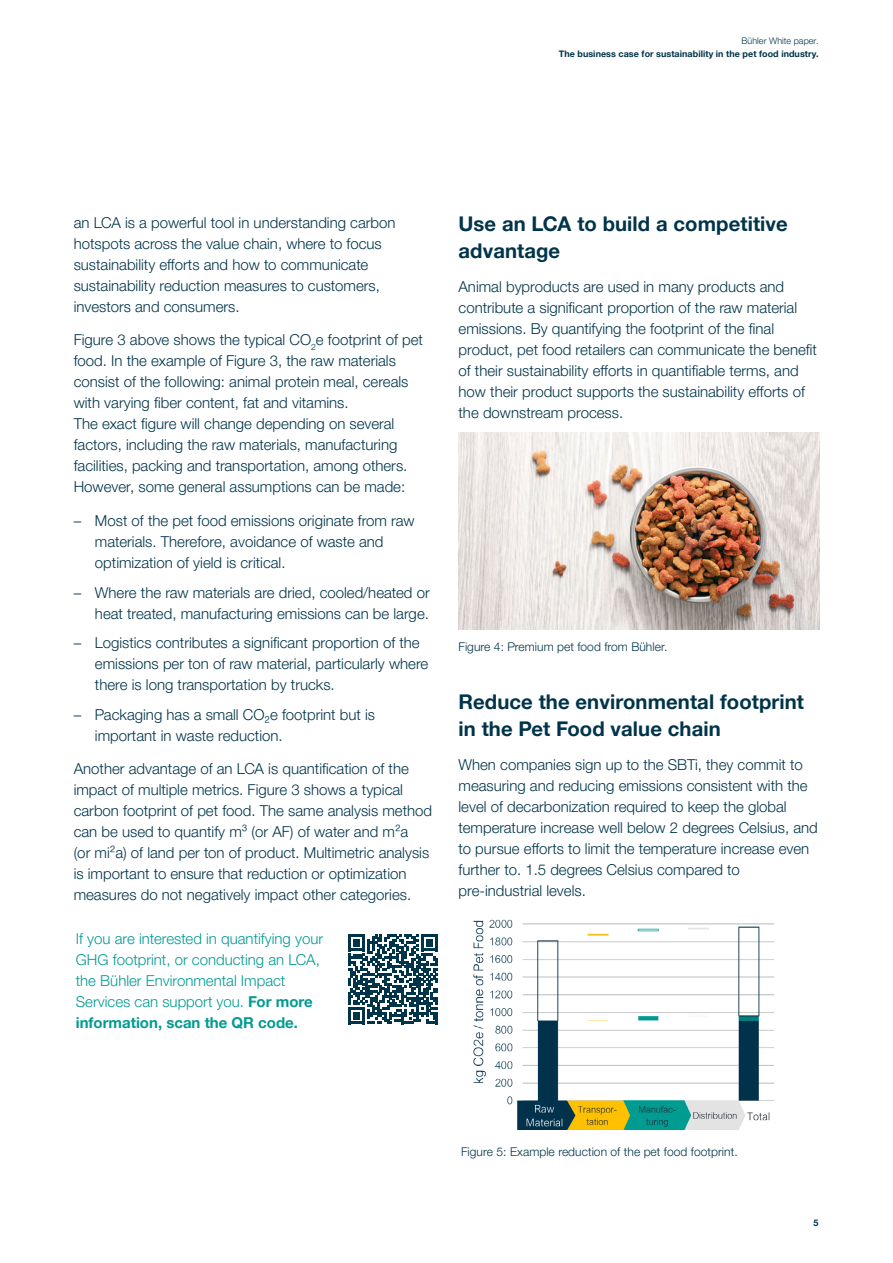
<style>
.page{position:relative;width:893px;height:1263px;background:#fff}
.page>*{position:absolute;margin:0;border:0;box-sizing:border-box;transform-origin:0 0}
.t1{font:700 20.25px/27px "Helvetica Neue LTW1 G";letter-spacing:.005em;color:#00344a}
.t2{font:300 15px/21px "Helvetica Neue LTW1 G";color:#00344a}
.t3{font:300 15px/21px "Helvetica Neue LTW1 G";color:#009a93}
.t4{font:300 12px "Helvetica Neue LTW1 G";letter-spacing:.005em;color:#00344a}
.t5{font:700 9px "Helvetica Neue LTW1 G";letter-spacing:.005em;color:#00344a}
.t6{font:300 9px "Helvetica Neue LTW1 G";letter-spacing:.005em;color:#00344a}
.s1{font-weight:700;color:#009b91}
</style>
<div class="page">
<svg style="left:348px;top:934px;width:90px;height:90px"></svg>
<img style="left:459px;top:432px;width:360px;height:197px">
<img style="left:473px;top:919px;width:301px;height:211px">
<p class="t6" style="left:741px;top:35px;width:79px">Bühler White paper.</p>
<p class="t5" style="left:559px;top:49px;width:261px">The business case for sustainability in the pet food industry.</p>
<p class="t2" style="left:74px;top:212px;width:323px">an LCA is a powerful tool in understanding carbon hotspots across the value chain, where to focus sustainability efforts and how to communicate sustainability reduction measures to customers, investors and consumers.</p>
<p class="t2" style="left:74px;top:329px;width:351px">Figure 3 above shows the typical CO<sub>2</sub>e footprint of pet food. In the example of Figure 3, the raw materials consist of the following: animal protein meal, cereals with varying fiber content, fat and vitamins.<br>The exact figure will change depending on several factors, including the raw materials, manufacturing facilities, packing and transportation, among others.<br>However, some general assumptions can be made:</p>
<p class="t2" style="left:95px;top:510px;width:321px;text-indent:-21px">– Most of the pet food emissions originate from raw materials. Therefore, avoidance of waste and optimization of yield is critical.</p>
<p class="t2" style="left:74px;top:582px;width:358px;text-align:right">– Where the raw materials are dried, cooled/heated or heat treated, manufacturing emissions can be large.</p>
<p class="t2" style="left:95px;top:632px;width:335px;text-indent:-21px">– Logistics contributes a significant proportion of the emissions per ton of raw material, particularly where there is long transportation by trucks.</p>
<p class="t2" style="left:95px;top:704px;width:282px;text-indent:-21px">– Packaging has a small CO₂e footprint but is important in waste reduction.</p>
<p class="t2" style="left:74px;top:758px;width:360px">Another advantage of an LCA is quantification of the impact of multiple metrics. Figure 3 shows a typical carbon footprint of pet food. The same analysis method can be used to quantify m³ (or AF) of water and m²a<br>(or mi²a) of land per ton of product. Multimetric analysis is important to ensure that reduction or optimization measures do not negatively impact other categories.</p>
<p class="t3" style="left:76px;top:928px;width:249px">If you are interested in quantifying your GHG footprint, or conducting an LCA, the Bühler Environmental Impact Services can support you. <span class="s1">For more information, scan the QR code.</span></p>
<h1 class="t1" style="left:459px;top:210px;width:331px">Use an LCA to build a competitive advantage</h1>
<p class="t2" style="left:459px;top:276px;width:360px">Animal byproducts are used in many products and contribute a significant proportion of the raw material emissions. By quantifying the footprint of the final product, pet food retailers can communicate the benefit of their sustainability efforts in quantifiable terms, and how their product supports the sustainability efforts of the downstream process.</p>
<p class="t4" style="left:459px;top:639px;width:211px">Figure 4: Premium pet food from Bühler.</p>
<h1 class="t1" style="left:459px;top:688px;width:347px">Reduce the environmental footprint in the Pet Food value chain</h1>
<p class="t2" style="left:459px;top:754px;width:361px">When companies sign up to the SBTi, they commit to measuring and reducing emissions consistent with the level of decarbonization required to keep the global temperature increase well below 2 degrees Celsius, and to pursue efforts to limit the temperature increase even further to. 1.5 degrees Celsius compared to pre-industrial levels.</p>
<p class="t4" style="left:461px;top:1144px;width:278px">Figure 5: Example reduction of the pet food footprint.</p>
<p class="t5" style="left:813px;top:1217px;width:7px">5</p>
</div>
